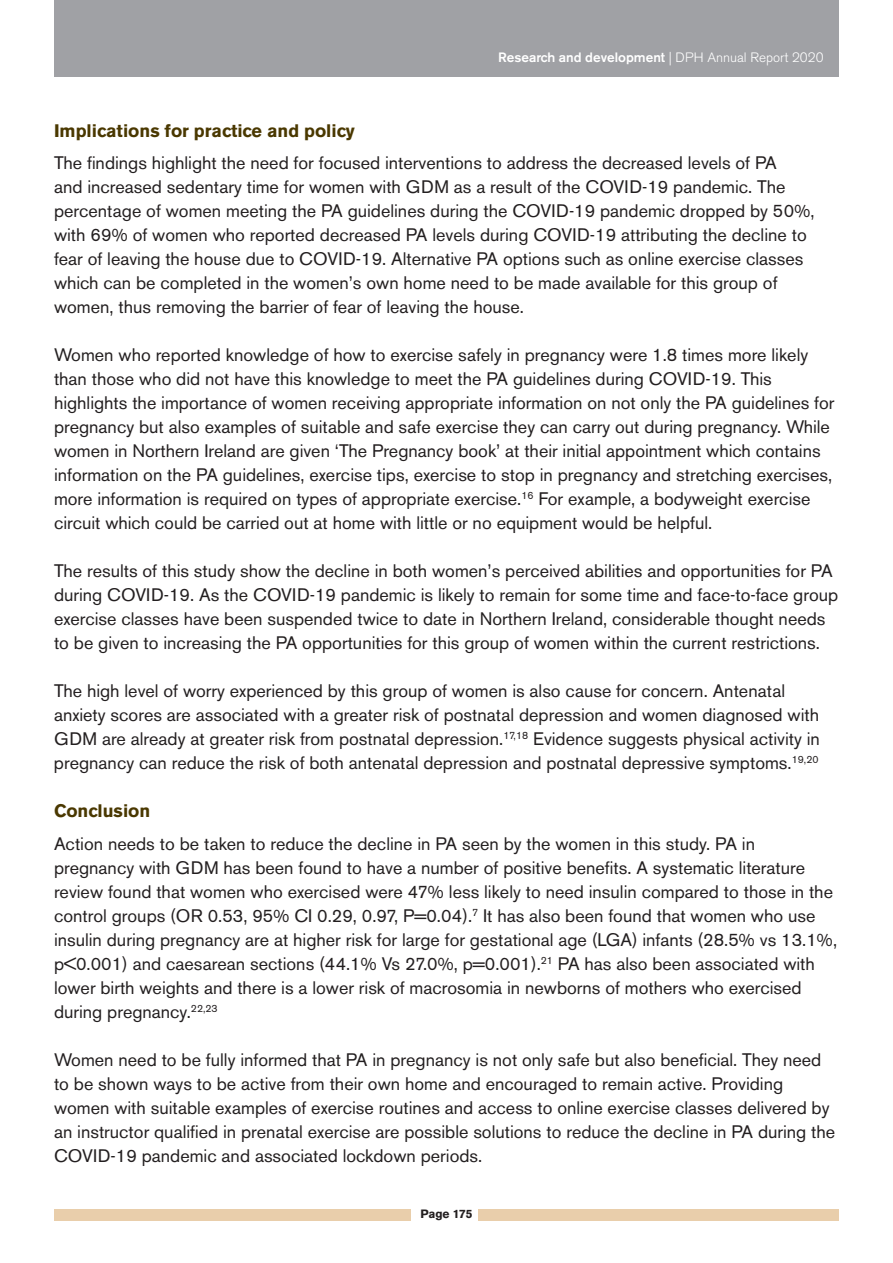
<style>
.page{position:relative;width:893px;height:1263px;background:#fff}
.page>*{position:absolute;margin:0;border:0;box-sizing:border-box;transform-origin:0 0}
.t1{font:18px/24px "Akzidenz Grotesk BE";color:#231f20}
.t2{font:700 18px "Akzidenz Grotesk BE";color:#4a3800}
.t3{font:500 13.5px "Akzidenz Grotesk BE";color:#fff}
.t4{font:700 12px "Akzidenz Grotesk BE";color:#231f20}
.s1{font-weight:300}
</style>
<div class="page">
<div style="left:54px;top:1209px;width:357px;height:11px;background:#e9ceab"></div>
<div style="left:479px;top:1209px;width:360px;height:11px;background:#e9ceab"></div>
<div style="left:54px;top:0;width:785px;height:77px;background:#a0a1a5"></div>
<p class="t3" style="left:498px;top:49px;width:327px">Research and development <span class="s1">| DPH Annual Report 2020</span></p>
<p class="t2" style="left:54px;top:120px;width:302px">Implications for practice and policy</p>
<p class="t1" style="left:54px;top:151px;width:762px">The findings highlight the need for focused interventions to address the decreased levels of PA<br>and increased sedentary time for women with GDM as a result of the COVID-19 pandemic. The percentage of women meeting the PA guidelines during the COVID-19 pandemic dropped by 50%, with 69% of women who reported decreased PA levels during COVID-19 attributing the decline to fear of leaving the house due to COVID-19. Alternative PA options such as online exercise classes which can be completed in the women’s own home need to be made available for this group of women, thus removing the barrier of fear of leaving the house.</p>
<p class="t1" style="left:54px;top:343px;width:782px">Women who reported knowledge of how to exercise safely in pregnancy were 1.8 times more likely than those who did not have this knowledge to meet the PA guidelines during COVID-19. This highlights the importance of women receiving appropriate information on not only the PA guidelines for pregnancy but also examples of suitable and safe exercise they can carry out during pregnancy. While women in Northern Ireland are given ‘The Pregnancy book’ at their initial appointment which contains information on the PA guidelines, exercise tips, exercise to stop in pregnancy and stretching exercises, more information is required on types of appropriate exercise.<sup>16</sup> For example, a bodyweight exercise circuit which could be carried out at home with little or no equipment would be helpful.</p>
<p class="t1" style="left:54px;top:559px;width:786px">The results of this study show the decline in both women’s perceived abilities and opportunities for PA during COVID-19. As the COVID-19 pandemic is likely to remain for some time and face-to-face group exercise classes have been suspended twice to date in Northern Ireland, considerable thought needs to be given to increasing the PA opportunities for this group of women within the current restrictions.</p>
<p class="t1" style="left:54px;top:679px;width:767px">The high level of worry experienced by this group of women is also cause for concern. Antenatal anxiety scores are associated with a greater risk of postnatal depression and women diagnosed with GDM are already at greater risk from postnatal depression.<sup>17,18</sup> Evidence suggests physical activity in pregnancy can reduce the risk of both antenatal depression and postnatal depressive symptoms.<sup>19,20</sup></p>
<p class="t2" style="left:54px;top:801px;width:98px">Conclusion</p>
<p class="t1" style="left:54px;top:832px;width:785px">Action needs to be taken to reduce the decline in PA seen by the women in this study. PA in pregnancy with GDM has been found to have a number of positive benefits. A systematic literature review found that women who exercised were 47% less likely to need insulin compared to those in the control groups (OR 0.53, 95% CI 0.29, 0.97, P=0.04).<sup>7</sup> It has also been found that women who use insulin during pregnancy are at higher risk for large for gestational age (LGA) infants (28.5% vs 13.1%, p&lt;0.001) and caesarean sections (44.1% Vs 27.0%, p=0.001).<sup>21</sup> PA has also been associated with lower birth weights and there is a lower risk of macrosomia in newborns of mothers who exercised during pregnancy.<sup>22,23</sup></p>
<p class="t1" style="left:54px;top:1048px;width:783px">Women need to be fully informed that PA in pregnancy is not only safe but also beneficial. They need to be shown ways to be active from their own home and encouraged to remain active. Providing women with suitable examples of exercise routines and access to online exercise classes delivered by an instructor qualified in prenatal exercise are possible solutions to reduce the decline in PA during the COVID-19 pandemic and associated lockdown periods.</p>
<p class="t4" style="left:420px;top:1207px;width:54px">Page 175</p>
</div>
